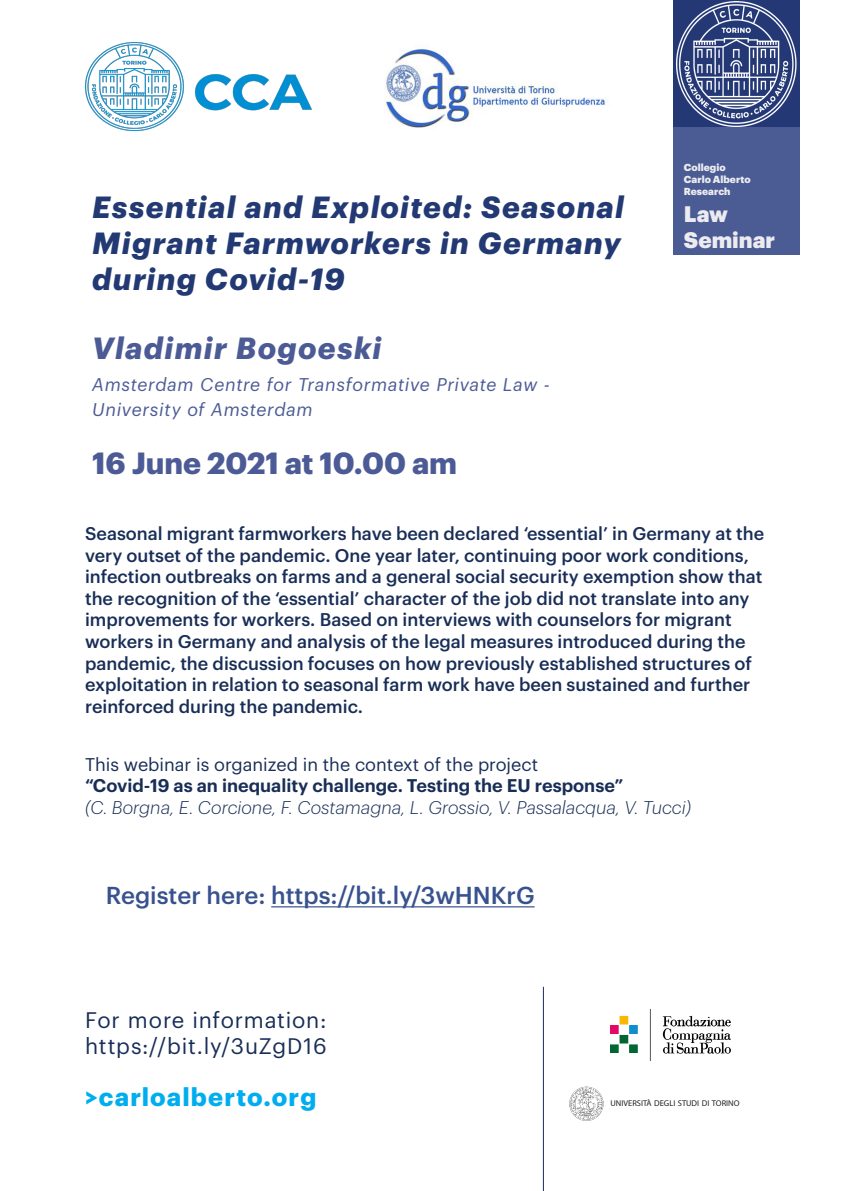
<style>
.page{position:relative;width:842px;height:1191px;background:#fff}
.page>*{position:absolute;margin:0;border:0;box-sizing:border-box;transform-origin:0 0}
.t1{font:italic 700 30px "Graphik";letter-spacing:.045em;color:#223973}
.t2{font:700 30px "Graphik";letter-spacing:-.005em;color:#4c5b95}
.t3{font:italic 700 30px "Graphik";letter-spacing:.045em;color:#4c5b95}
.t4{font:700 25px "Graphik";letter-spacing:.045em;color:#00aeef}
.t5{font:500 24px "Graphik";color:#38528f}
.t6{font:22px "Graphik";letter-spacing:.035em;color:#192e57}
.t7{font:900 22px "Graphik";color:#ececf0}
.t8{font:500 18px/21.6px "Graphik";color:#192e57}
.t9{font:italic 300 18px "Graphik";color:#192e57}
.t10{font:italic 18px/25px "Graphik";letter-spacing:.035em;color:#4c5b95}
.t11{font:600 18px "Graphik";color:#192e57}
.t12{font:18px "Graphik";color:#192e57}
.t13{font:900 10px/12px "Graphik";color:#ececf0}
.t14{font:8.4px "Myriad Pro";color:#231f20}
</style>
<div class="page">
<svg style="left:569px;top:1086px;width:34px;height:34px"></svg>
<img style="left:610px;top:1009px;width:121px;height:51px">
<hr style="left:543px;top:986px;width:1px;height:205px;background:#192e57">
<div style="left:673px;top:0;width:126px;height:128px;background:#243876"></div>
<img style="left:676px;top:1px;width:121px;height:125px">
<div style="left:673px;top:128px;width:126px;height:127px;background:#4b5b94"></div>
<hr style="left:271px;top:906px;width:264px;height:1px;background:#38528f">
<img style="left:85px;top:43px;width:226px;height:87px">
<img style="left:384px;top:46px;width:223px;height:82px">
<p class="t1" style="left:92px;top:183px;width:533px">Essential and Exploited: Seasonal</p>
<p class="t1" style="left:92px;top:219px;width:530px">Migrant Farmworkers in Germany</p>
<p class="t1" style="left:92px;top:255px;width:254px">during Covid-19</p>
<p class="t3" style="left:92px;top:325px;width:291px">Vladimir Bogoeski</p>
<p class="t10" style="left:92px;top:370px;width:459px">Amsterdam Centre for Transformative Private Law -<br>University of Amsterdam</p>
<p class="t2" style="left:92px;top:440px;width:366px">16 June 2021 at 10.00 am</p>
<p class="t13" style="left:684px;top:161px;width:43px">Collegio</p>
<p class="t13" style="left:684px;top:173px;width:68px">Carlo Alberto<br>Research</p>
<p class="t7" style="left:684px;top:197px;width:46px">Law</p>
<p class="t7" style="left:684px;top:223px;width:93px">Seminar</p>
<p class="t8" style="left:85px;top:521px;width:681px">Seasonal migrant farmworkers have been declared ‘essential’ in Germany at the very outset of the pandemic. One year later, continuing poor work conditions,</p>
<p class="t8" style="left:85px;top:564px;width:679px">infection outbreaks on farms and a general social security exemption show that</p>
<p class="t8" style="left:85px;top:586px;width:666px">the recognition of the ‘essential’ character of the job did not translate into any</p>
<p class="t8" style="left:85px;top:607px;width:648px">improvements for workers. Based on interviews with counselors for migrant</p>
<p class="t8" style="left:85px;top:629px;width:662px">workers in Germany and analysis of the legal measures introduced during the</p>
<p class="t8" style="left:85px;top:650px;width:669px">pandemic, the discussion focuses on how previously established structures of exploitation in relation to seasonal farm work have been sustained and further</p>
<p class="t8" style="left:85px;top:694px;width:279px">reinforced during the pandemic.</p>
<p class="t12" style="left:85px;top:750px;width:455px">This webinar is organized in the context of the project</p>
<p class="t11" style="left:85px;top:772px;width:540px">“Covid-19 as an inequality challenge. Testing the EU response”</p>
<p class="t9" style="left:85px;top:794px;width:607px">(C. Borgna, E. Corcione, F. Costamagna, L. Grossio, V. Passalacqua, V. Tucci)</p>
<p class="t5" style="left:106px;top:877px;width:430px">Register here: https://bit.ly/3wHNKrG</p>
<p class="t6" style="left:85px;top:1003px;width:243px">For more information:</p>
<p class="t6" style="left:85px;top:1029px;width:243px">https://bit.ly/3uZgD16</p>
<p class="t4" style="left:85px;top:1077px;width:233px">&gt;carloalberto.org</p>
<p class="t14" style="left:610px;top:1098px;width:130px">UNIVERSITÀ DEGLI STUDI DI TORINO</p>
</div>
